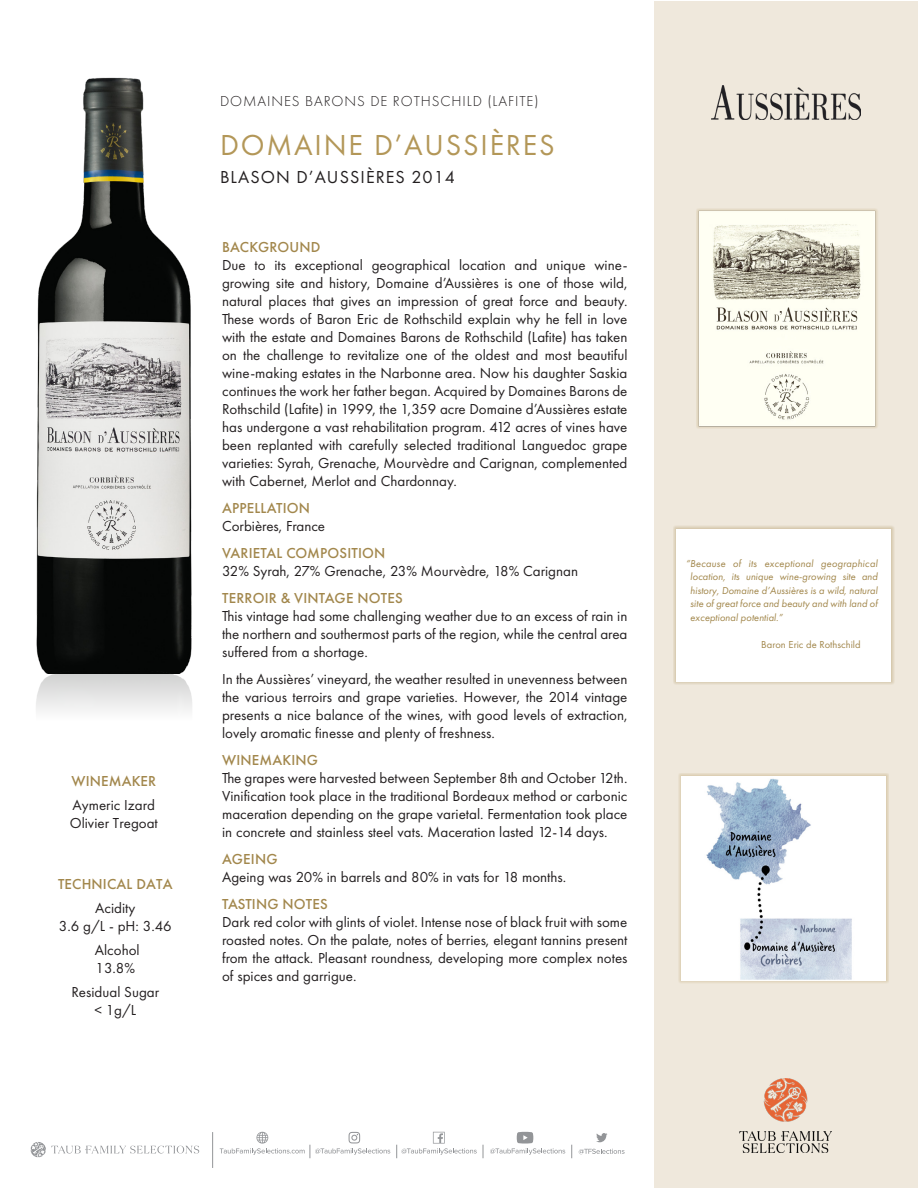
<style>
.page{position:relative;width:918px;height:1188px;background:#fff}
.page>*{position:absolute;margin:0;border:0;box-sizing:border-box;transform-origin:0 0}
.t1{font:30px "Futura PT";letter-spacing:.06em;color:#b39758}
.t2{font:18px "Futura PT";letter-spacing:.06em;color:#231f20}
.Para_Body{font:15px/18px "Futura PT";color:#231f20;text-align:justify}
.Para_Head{font:500 15px "Futura PT";letter-spacing:.01em;color:#a2874c}
.t3{font:300 15px "Futura PT";letter-spacing:.06em;color:#231f20}
.t4{font:italic 10.5px/13.5px "Futura PT";color:#a2874c;text-align:justify}
.t5{font:10.5px "Futura PT";color:#a2874c}
</style>
<div class="page">
<div style="left:654px;top:1px;width:263px;height:1186px;background:#efe8dc"></div>
<div style="left:673px;top:525px;width:221px;height:160px;background:#a2874c;opacity:.65"></div>
<div style="left:676px;top:529px;width:215px;height:153px;background:#fff"></div>
<div style="left:679px;top:773px;width:210px;height:211px;background:#b39758;opacity:.65"></div>
<img style="left:682px;top:776px;width:204px;height:204px">
<img style="left:711px;top:85px;width:149px;height:35px">
<svg style="left:579px;top:1149px;width:46px;height:5px"></svg>
<svg style="left:571px;top:1145px;width:1px;height:13px"></svg>
<svg style="left:396px;top:1132px;width:81px;height:26px"></svg>
<svg style="left:483px;top:1145px;width:1px;height:13px"></svg>
<svg style="left:596px;top:1133px;width:11px;height:9px"></svg>
<svg style="left:220px;top:1132px;width:170px;height:26px"></svg>
<hr style="left:212px;top:1132px;width:1px;height:36px;background:#939598">
<svg style="left:490px;top:1132px;width:75px;height:23px"></svg>
<svg style="left:31px;top:1142px;width:168px;height:15px"></svg>
<img style="left:740px;top:1079px;width:92px;height:73px">
<img style="left:36px;top:77px;width:156px;height:595px">
<img style="left:36px;top:672px;width:156px;height:39px">
<img style="left:696px;top:209px;width:182px;height:220px">
<p class="Para_Head" style="left:71px;top:772px;width:86px">WINEMAKER</p>
<p class="Para_Body" style="left:73px;top:795px;width:84px">Aymeric Izard</p>
<p class="Para_Body" style="left:70px;top:813px;width:90px">Olivier Tregoat</p>
<p class="Para_Head" style="left:58px;top:875px;width:116px">TECHNICAL DATA</p>
<p class="Para_Body" style="left:59px;top:899px;width:114px;text-align:center">Acidity<br>3.6 g/L - pH: 3.46</p>
<p class="Para_Body" style="left:95px;top:941px;width:46px">Alcohol<br>13.8%</p>
<p class="Para_Body" style="left:71px;top:983px;width:89px;text-align:center">Residual Sugar &lt; 1g/L</p>
<p class="t3" style="left:220px;top:92px;width:320px">DOMAINES BARONS DE ROTHSCHILD (LAFITE)</p>
<p class="t1" style="left:220px;top:127px;width:336px">DOMAINE D’AUSSIÈRES</p>
<p class="t2" style="left:220px;top:167px;width:237px">BLASON D’AUSSIÈRES 2014</p>
<p class="Para_Head" style="left:222px;top:238px;width:100px">BACKGROUND</p>
<p class="Para_Body" style="left:222px;top:256px;width:407px">Due to its exceptional geographical location and unique wine&shy;growing site and history, Domaine d’Aussières is one of those wild, natural places that gives an impression of great force and beauty.<br>These words of Baron Eric de Rothschild explain why he fell in love with the estate and Domaines Barons de Rothschild (Lafite) has taken on the challenge to revitalize one of the oldest and most beautiful wine-making estates in the Narbonne area. Now his daughter Saskia continues the work her father began. Acquired by Domaines Barons de Rothschild (Lafite) in 1999, the 1,359 acre Domaine d’Aussières estate has undergone a vast rehabilitation program. 412 acres of vines have been replanted with carefully selected traditional Languedoc grape varieties: Syrah, Grenache, Mourvèdre and Carignan, complemented with Cabernet, Merlot and Chardonnay.</p>
<p class="Para_Head" style="left:222px;top:499px;width:89px">APPELLATION</p>
<p class="Para_Body" style="left:222px;top:517px;width:105px">Corbières, France</p>
<p class="Para_Head" style="left:222px;top:544px;width:165px">VARIETAL COMPOSITION</p>
<p class="Para_Body" style="left:222px;top:562px;width:358px">32% Syrah, 27% Grenache, 23% Mourvèdre, 18% Carignan</p>
<p class="Para_Head" style="left:222px;top:589px;width:182px">TERROIR &amp; VINTAGE NOTES</p>
<p class="Para_Body" style="left:222px;top:607px;width:407px">This vintage had some challenging weather due to an excess of rain in the northern and southermost parts of the region, while the central area suffered from a shortage.</p>
<p class="Para_Body" style="left:222px;top:670px;width:407px">In the Aussières’ vineyard, the weather resulted in unevenness between the various terroirs and grape varieties. However, the 2014 vintage presents a nice balance of the wines, with good levels of extraction, lovely aromatic finesse and plenty of freshness.</p>
<p class="Para_Head" style="left:222px;top:751px;width:97px">WINEMAKING</p>
<p class="Para_Body" style="left:222px;top:769px;width:407px">The grapes were harvested between September 8th and October 12th.<br>Vinification took place in the traditional Bordeaux method or carbonic maceration depending on the grape varietal. Fermentation took place in concrete and stainless steel vats. Maceration lasted 12-14 days.</p>
<p class="Para_Head" style="left:222px;top:850px;width:57px">AGEING</p>
<p class="Para_Body" style="left:222px;top:868px;width:346px">Ageing was 20% in barrels and 80% in vats for 18 months.</p>
<p class="Para_Head" style="left:222px;top:895px;width:107px">TASTING NOTES</p>
<p class="Para_Body" style="left:222px;top:913px;width:407px">Dark red color with glints of violet. Intense nose of black fruit with some roasted notes. On the palate, notes of berries, elegant tannins present from the attack. Pleasant roundness, developing more complex notes of spices and garrigue.</p>
<p class="t4" style="left:690px;top:556px;width:189px;text-indent:-4px">“Because of its exceptional geographical location, its unique wine-growing site and history, Domaine d’Aussières is a wild, natural site of great force and beauty and with land of exceptional potential.”</p>
<p class="t5" style="left:761px;top:638px;width:101px">Baron Eric de Rothschild</p>
</div>
